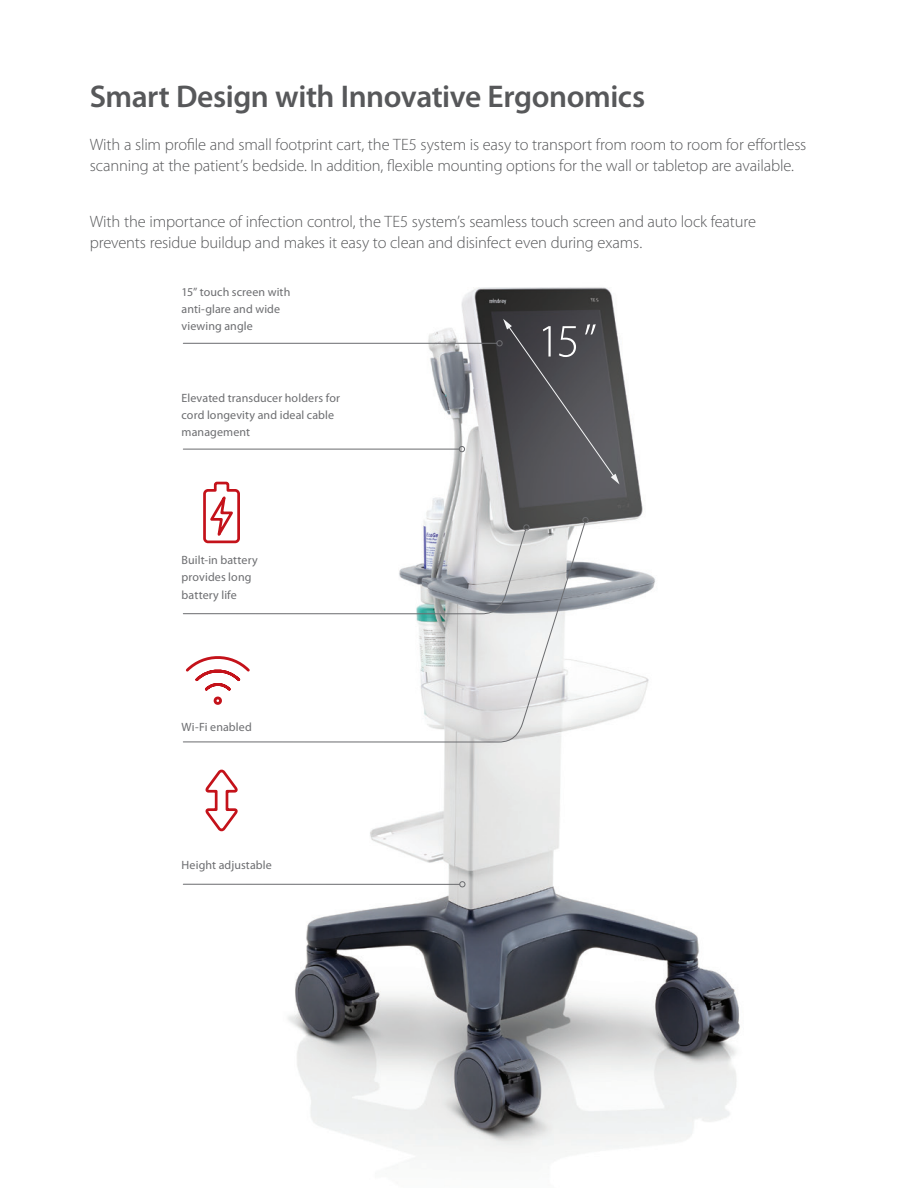
<style>
.page{position:relative;width:918px;height:1188px;background:#fff}
.page>*{position:absolute;margin:0;border:0;box-sizing:border-box;transform-origin:0 0}
.t1{font:600 31.5px "Myriad Pro";letter-spacing:-.015em;color:#57585a}
.t2{font:300 16.5px/21px "Myriad Pro";letter-spacing:-.01em;color:#57585a}
.t3{font:12px/17.2px "Myriad Pro";letter-spacing:.01em;color:#6c6d70}
</style>
<div class="page">
<img style="left:288px;top:287px;width:452px;height:867px">
<svg style="left:503px;top:319px;width:117px;height:165px;background:#58585c"></svg>
<svg style="left:183px;top:340px;width:406px;height:548px"></svg>
<svg style="left:183px;top:480px;width:68px;height:354px"></svg>
<p class="t1" style="left:90px;top:76px;width:557px">Smart Design with Innovative Ergonomics</p>
<p class="t2" style="left:90px;top:135px;width:718px">With a slim profile and small footprint cart, the TE5 system is easy to transport from room to room for effortless scanning at the patient’s bedside. In addition, flexible mounting options for the wall or tabletop are available.</p>
<p class="t2" style="left:90px;top:211px;width:668px">With the importance of infection control, the TE5 system’s seamless touch screen and auto lock feature prevents residue buildup and makes it easy to clean and disinfect even during exams.</p>
<p class="t3" style="left:182px;top:283px;width:110px">15” touch screen with anti-glare and wide viewing angle</p>
<p class="t3" style="left:182px;top:389px;width:160px">Elevated transducer holders for cord longevity and ideal cable management</p>
<p class="t3" style="left:182px;top:551px;width:78px">Built-in battery provides long battery life</p>
<p class="t3" style="left:182px;top:718px;width:72px">Wi-Fi enabled</p>
<p class="t3" style="left:182px;top:856px;width:92px">Height adjustable</p>
</div>
